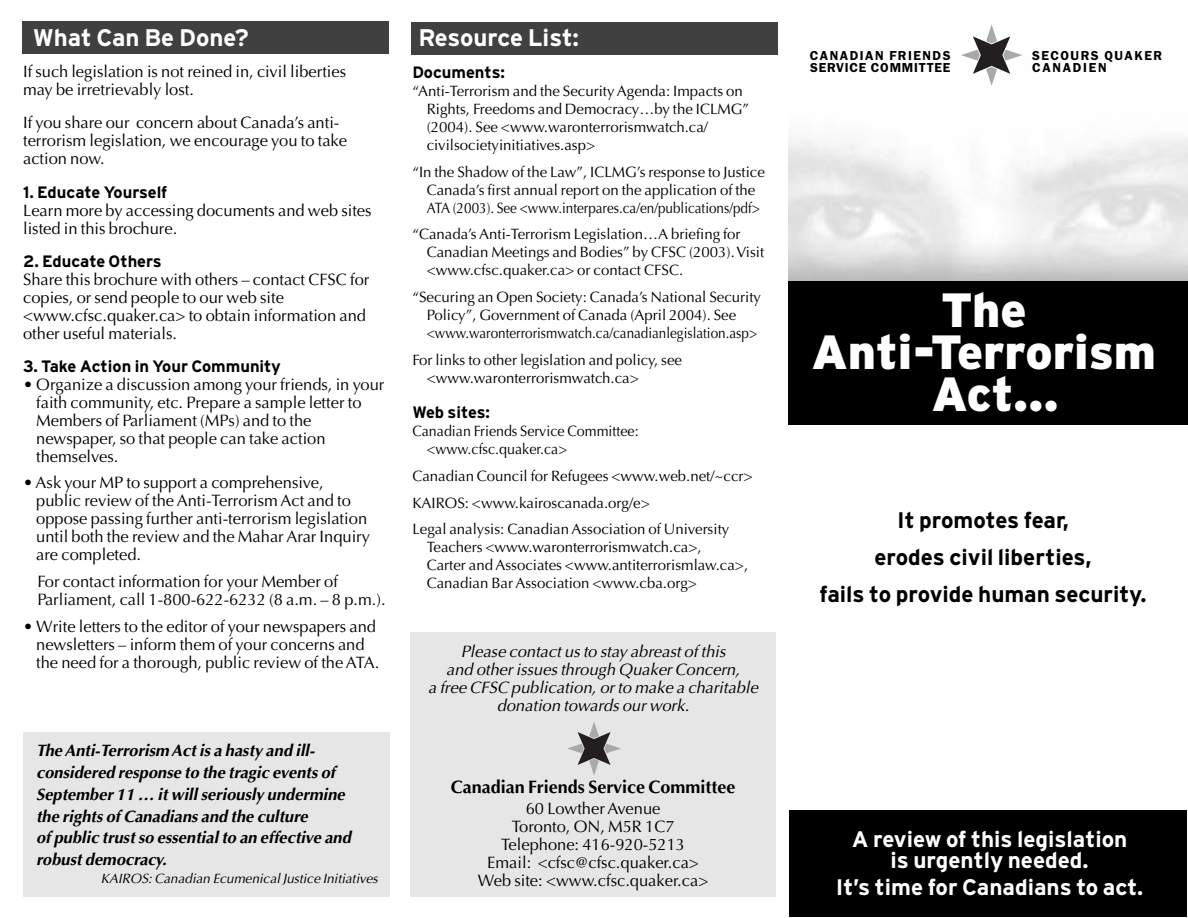
<style>
.page{position:relative;width:1188px;height:918px;background:#fff}
.page>*{position:absolute;margin:0;border:0;box-sizing:border-box;transform-origin:0 0}
.t1{font:900 48px/42px "Interstate";color:#fff;text-align:center}
.t2{font:700 24px "Interstate";color:#fff}
.t3{font:700 22.5px/21px "Interstate";color:#fff;text-align:center}
.t4{font:700 22.5px/37.2px "Interstate";color:#000;text-align:center}
.t5{font:700 18px "Optima";color:#000}
.t6{font:16.5px/18px "Optima";color:#000}
.t7{font:italic 700 16.5px/21.9px "Optima";color:#000}
.t8{font:italic 16.5px/18px "Optima";color:#000;text-align:center}
.t9{font:700 16.5px "Interstate";color:#000}
.t10{font:15px/18px "Optima";color:#000}
.t11{font:15px/18px "Optima";color:#000;scale:.95 1}
.t12{font:italic 13.5px "Optima";color:#000}
.t13{font:600 13.05px/12px "Franklin Gothic";letter-spacing:.06em;color:#000}
.t14{font:600 13.05px/12px "Franklin Gothic";letter-spacing:.115em;color:#000}
</style>
<div class="page">
<div style="left:412px;top:22px;width:366px;height:33px;background:#404040"></div>
<div style="left:22px;top:22px;width:366px;height:32px;background:#404040"></div>
<div style="left:410px;top:633px;width:366px;height:264px;background:#e6e6e6"></div>
<div style="left:789px;top:281px;width:399px;height:143px;background:#000"></div>
<div style="left:789px;top:810px;width:398px;height:106px;background:#000"></div>
<svg style="left:961px;top:24px;width:61px;height:62px"></svg>
<div style="left:24px;top:732px;width:366px;height:165px;background:#e6e6e6"></div>
<svg style="left:567px;top:722px;width:54px;height:53px"></svg>
<h2 class="t2" style="left:33px;top:29px;width:218px">What Can Be Done?</h2>
<h2 class="t2" style="left:418px;top:29px;width:162px">Resource List:</h2>
<p class="t6" style="left:23px;top:64px;width:325px">If such legislation is not reined in, civil liberties may be irretrievably lost.</p>
<p class="t6" style="left:23px;top:115px;width:326px">If you share our concern about Canada’s anti&shy;terrorism legislation, we encourage you to take action now.</p>
<p class="t9" style="left:23px;top:186px;width:146px">1. Educate Yourself</p>
<p class="t6" style="left:23px;top:203px;width:350px">Learn more by accessing documents and web sites listed in this brochure.</p>
<p class="t9" style="left:23px;top:255px;width:140px">2. Educate Others</p>
<p class="t6" style="left:23px;top:272px;width:348px">Share this brochure with others – contact CFSC for copies, or send people to our web site &lt;www.cfsc.quaker.ca&gt; to obtain information and other useful materials.</p>
<p class="t9" style="left:23px;top:360px;width:259px">3. Take Action in Your Community</p>
<p class="t6" style="left:36px;top:377px;width:350px;text-indent:-13px">• Organize a discussion among your friends, in your faith community, etc. Prepare a sample letter to Members of Parliament (MPs) and to the newspaper, so that people can take action themselves.</p>
<p class="t6" style="left:36px;top:475px;width:335px;text-indent:-13px">• Ask your MP to support a comprehensive, public review of the Anti-Terrorism Act and to oppose passing further anti-terrorism legislation until both the review and the Mahar Arar Inquiry are completed.</p>
<p class="t6" style="left:37px;top:574px;width:350px">For contact information for your Member of<br>Parliament, call 1-800-622-6232 (8 a.m. – 8 p.m.).</p>
<p class="t6" style="left:36px;top:619px;width:345px;text-indent:-13px">• Write letters to the editor of your newspapers and newsletters – inform them of your concerns and the need for a thorough, public review of the ATA.</p>
<p class="t7" style="left:36px;top:741px;width:316px">The Anti-Terrorism Act is a hasty and ill&shy;considered response to the tragic events of September 11 … it will seriously undermine the rights of Canadians and the culture<br>of public trust so essential to an effective and robust democracy.</p>
<p class="t12" style="left:101px;top:873px;width:278px">KAIROS: Canadian Ecumenical Justice Initiatives</p>
<p class="t9" style="left:412px;top:66px;width:94px">Documents:</p>
<p class="t10" style="left:427px;top:83px;width:324px;text-indent:-14px">“Anti-Terrorism and the Security Agenda: Impacts on Rights, Freedoms and Democracy…by the ICLMG” (2004). See &lt;www.waronterrorismwatch.ca/ civilsocietyinitiatives.asp&gt;</p>
<p class="t10" style="left:427px;top:164px;width:340px;text-indent:-14px">“In the Shadow of the Law”, ICLMG’s response to Justice<br>Canada’s first annual report on the application of the<br>ATA (2003). See &lt;www.interpares.ca/en/publications/pdf&gt;</p>
<p class="t10" style="left:427px;top:227px;width:339px;text-indent:-14px">“Canada’s Anti-Terrorism Legislation…A briefing for<br>Canadian Meetings and Bodies” by CFSC (2003). Visit &lt;www.cfsc.quaker.ca&gt; or contact CFSC.</p>
<p class="t10" style="left:427px;top:289px;width:336px;text-indent:-14px">“Securing an Open Society: Canada’s National Security<br>Policy”, Government of Canada (April 2004). See &lt;www.waronterrorismwatch.ca/canadianlegislation.asp&gt;</p>
<p class="t10" style="left:427px;top:352px;width:257px;text-indent:-14px">For links to other legislation and policy, see &lt;www.waronterrorismwatch.ca&gt;</p>
<p class="t9" style="left:412px;top:406px;width:79px">Web sites:</p>
<p class="t11" style="left:427px;top:424px;width:225px;text-indent:-14px">Canadian Friends Service Committee: &lt;www.cfsc.quaker.ca&gt;</p>
<p class="t10" style="left:412px;top:464px;width:342px;line-height:26.7px">Canadian Council for Refugees &lt;www.web.net/~ccr&gt;<br>KAIROS: &lt;www.kairoscanada.org/e&gt;<br>Legal analysis: Canadian Association of University</p>
<p class="t10" style="left:427px;top:540px;width:323px">Teachers &lt;www.waronterrorismwatch.ca&gt;,<br>Carter and Associates &lt;www.antiterrorismlaw.ca&gt;,<br>Canadian Bar Association &lt;www.cba.org&gt;</p>
<p class="t8" style="left:428px;top:644px;width:331px">Please contact us to stay abreast of this<br>and other issues through Quaker Concern,<br>a free CFSC publication, or to make a charitable donation towards our work.</p>
<p class="t5" style="left:451px;top:780px;width:286px">Canadian Friends Service Committee</p>
<p class="t6" style="left:478px;top:801px;width:232px;text-align:center">60 Lowther Avenue<br>Toronto, ON, M5R 1C7<br>Telephone: 416-920-5213<br>Email: &lt;cfsc@cfsc.quaker.ca&gt;<br>Web site: &lt;www.cfsc.quaker.ca&gt;</p>
<p class="t13" style="left:810px;top:51px;width:142px">CANADIAN FRIENDS<br>SERVICE COMMITTEE</p>
<p class="t14" style="left:1032px;top:51px;width:131px">SECOURS QUAKER<br>CANADIEN</p>
<h1 class="t1" style="left:811px;top:293px;width:346px">The<br>Anti-Terrorism<br>Act…</h1>
<h3 class="t4" style="left:820px;top:503px;width:328px">It promotes fear,<br>erodes civil liberties,<br>fails to provide human security.</h3>
<h3 class="t3" style="left:852px;top:831px;width:277px">A review of this legislation is urgently needed.</h3>
<h3 class="t3" style="left:836px;top:879px;width:309px">It’s time for Canadians to act.</h3>
</div>
